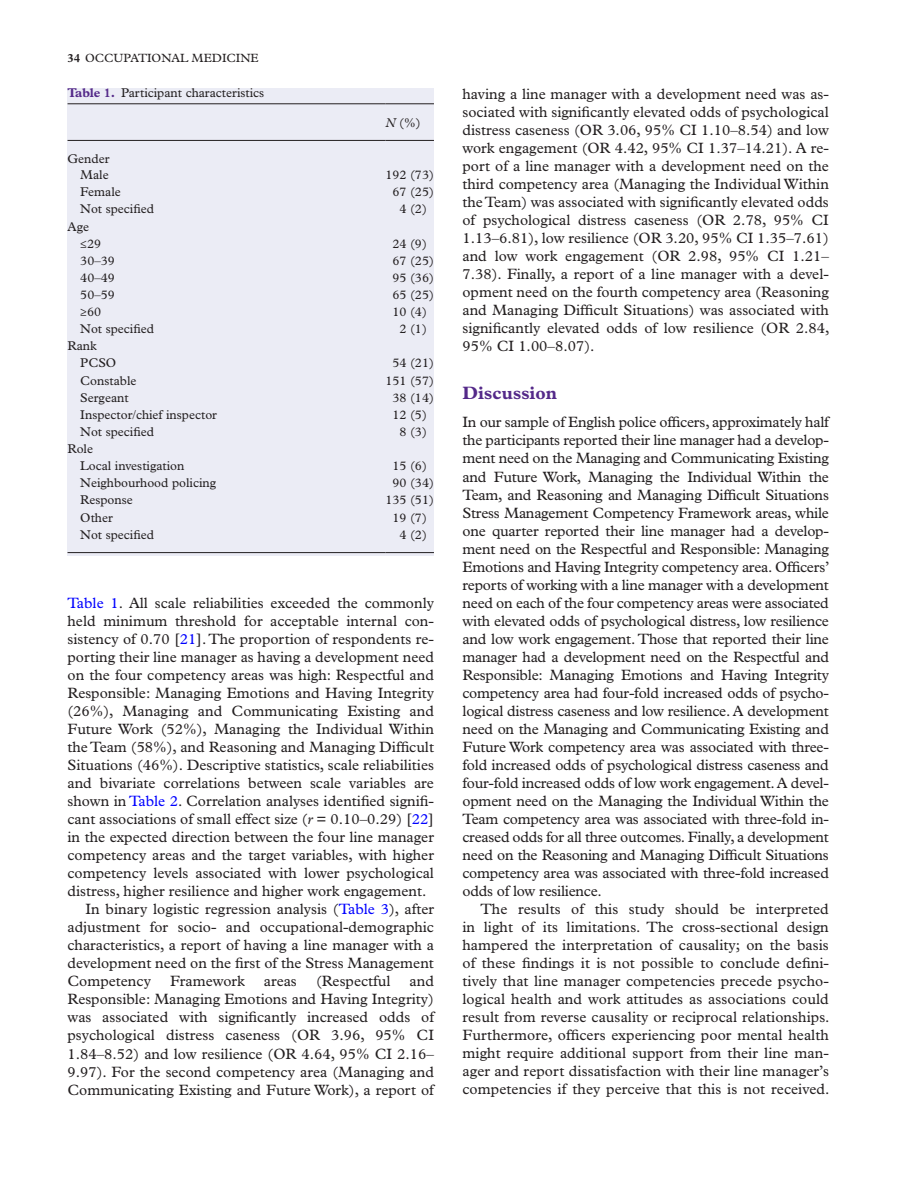
<style>
.page{position:relative;width:919px;height:1187px;background:#fff}
.page>*{position:absolute;margin:0;border:0;box-sizing:border-box;transform-origin:0 0}
.t1{font:700 18px "Plantin Std";color:#542989}
.t2{font:15px/18px "Plantin Std";color:#231f20;text-align:justify}
.t3{font:12.75px/17.1px "Plantin Std";color:#231f20}
.t4{font:12px "Plantin Std";color:#231f20}
.s1{font-weight:700}
.s2{font-weight:700;color:#542989}
.s3{font-style:italic}
.s4{color:#00f}
</style>
<div class="page">
<div style="left:68px;top:88px;width:366px;height:468px;background:#ebecf5"></div>
<hr style="left:68px;top:103px;width:317px;height:1px;background:#231f20">
<hr style="left:68px;top:140px;width:317px;height:1px;background:#231f20">
<hr style="left:385px;top:103px;width:49px;height:1px;background:#231f20">
<hr style="left:385px;top:140px;width:49px;height:1px;background:#231f20">
<hr style="left:68px;top:552px;width:317px;height:1px;background:#231f20">
<hr style="left:385px;top:552px;width:49px;height:1px;background:#231f20">
<p class="t4" style="left:68px;top:51px;width:193px"><span class="s1">34</span> OCCUPATIONAL MEDICINE</p>
<p class="t3" style="left:68px;top:85px;width:198px"><span class="s2">Table 1.</span> Participant characteristics</p>
<p class="t3" style="left:67px;top:151px;width:43px;line-height:16px;text-align:right">Gender<br>Male</p>
<p class="t3" style="left:385px;top:114px;width:37px"><span class="s3">N</span> (%)</p>
<p class="t3" style="left:385px;top:166px;width:50px">192 (73)</p>
<p class="t3" style="left:80px;top:183px;width:42px">Female</p>
<p class="t3" style="left:392px;top:183px;width:43px">67 (25)</p>
<p class="t3" style="left:80px;top:201px;width:75px">Not specified</p>
<p class="t3" style="left:399px;top:201px;width:29px">4 (2)</p>
<p class="t3" style="left:80px;top:218px;width:22px;text-indent:-13px">Age ≤29</p>
<p class="t3" style="left:392px;top:235px;width:36px">24 (9)</p>
<p class="t3" style="left:80px;top:252px;width:36px">30–39</p>
<p class="t3" style="left:392px;top:252px;width:43px">67 (25)</p>
<p class="t3" style="left:80px;top:269px;width:36px">40–49</p>
<p class="t3" style="left:392px;top:269px;width:43px">95 (36)</p>
<p class="t3" style="left:80px;top:286px;width:36px">50–59</p>
<p class="t3" style="left:392px;top:286px;width:43px">65 (25)</p>
<p class="t3" style="left:80px;top:303px;width:22px">≥60</p>
<p class="t3" style="left:392px;top:303px;width:36px">10 (4)</p>
<p class="t3" style="left:80px;top:320px;width:75px">Not specified</p>
<p class="t3" style="left:399px;top:320px;width:29px">2 (1)</p>
<p class="t3" style="left:80px;top:337px;width:37px;text-indent:-13px">Rank<br>PCSO</p>
<p class="t3" style="left:392px;top:355px;width:43px">54 (21)</p>
<p class="t3" style="left:80px;top:372px;width:58px">Constable</p>
<p class="t3" style="left:385px;top:372px;width:50px">151 (57)</p>
<p class="t3" style="left:80px;top:389px;width:50px">Sergeant</p>
<p class="t3" style="left:392px;top:389px;width:43px">38 (14)</p>
<p class="t3" style="left:80px;top:406px;width:138px">Inspector/chief inspector</p>
<p class="t3" style="left:392px;top:406px;width:36px">12 (5)</p>
<p class="t3" style="left:80px;top:423px;width:75px">Not specified</p>
<p class="t3" style="left:399px;top:423px;width:29px">8 (3)</p>
<p class="t3" style="left:80px;top:440px;width:105px;text-indent:-13px">Role<br>Local investigation</p>
<p class="t3" style="left:392px;top:457px;width:36px">15 (6)</p>
<p class="t3" style="left:80px;top:474px;width:137px">Neighbourhood policing</p>
<p class="t3" style="left:392px;top:474px;width:43px">90 (34)</p>
<p class="t3" style="left:80px;top:491px;width:54px">Response</p>
<p class="t3" style="left:385px;top:491px;width:50px">135 (51)</p>
<p class="t3" style="left:80px;top:509px;width:34px">Other</p>
<p class="t3" style="left:392px;top:509px;width:36px">19 (7)</p>
<p class="t3" style="left:80px;top:526px;width:75px">Not specified</p>
<p class="t3" style="left:399px;top:526px;width:29px">4 (2)</p>
<p class="t2" style="left:68px;top:594px;width:368px"><span class="s4">Table 1</span>. All scale reliabilities exceeded the commonly</p>
<p class="t2" style="left:68px;top:612px;width:368px">held minimum threshold for acceptable internal con-</p>
<p class="t2" style="left:68px;top:630px;width:368px">sistency of 0.70 [<span class="s4">21</span>]. The proportion of respondents re-</p>
<p class="t2" style="left:68px;top:648px;width:368px">porting their line manager as having a development need</p>
<p class="t2" style="left:68px;top:666px;width:368px">on the four competency areas was high: Respectful and</p>
<p class="t2" style="left:68px;top:684px;width:368px">Responsible: Managing Emotions and Having Integrity</p>
<p class="t2" style="left:68px;top:702px;width:368px">(26%), Managing and Communicating Existing and</p>
<p class="t2" style="left:68px;top:720px;width:368px">Future Work (52%), Managing the Individual Within</p>
<p class="t2" style="left:68px;top:738px;width:368px">the Team (58%), and Reasoning and Managing Difficult</p>
<p class="t2" style="left:68px;top:756px;width:368px">Situations (46%). Descriptive statistics, scale reliabilities</p>
<p class="t2" style="left:68px;top:774px;width:368px">and bivariate correlations between scale variables are</p>
<p class="t2" style="left:68px;top:792px;width:368px">shown in <span class="s4">Table 2</span>. Correlation analyses identified signifi-</p>
<p class="t2" style="left:68px;top:810px;width:368px">cant associations of small effect size (<span class="s3">r</span> = 0.10–0.29) [<span class="s4">22</span>]</p>
<p class="t2" style="left:68px;top:828px;width:368px">in the expected direction between the four line manager</p>
<p class="t2" style="left:68px;top:846px;width:368px">competency areas and the target variables, with higher</p>
<p class="t2" style="left:68px;top:864px;width:368px">competency levels associated with lower psychological</p>
<p class="t2" style="left:68px;top:882px;width:360px">distress, higher resilience and higher work engagement.</p>
<p class="t2" style="left:86px;top:900px;width:350px">In binary logistic regression analysis (<span class="s4">Table 3</span>), after</p>
<p class="t2" style="left:68px;top:918px;width:368px">adjustment for socio- and occupational-demographic</p>
<p class="t2" style="left:68px;top:936px;width:368px">characteristics, a report of having a line manager with a</p>
<p class="t2" style="left:68px;top:954px;width:368px">development need on the first of the Stress Management</p>
<p class="t2" style="left:68px;top:972px;width:85px">Competency</p>
<p class="t2" style="left:170px;top:972px;width:76px">Framework</p>
<p class="t2" style="left:264px;top:972px;width:34px">areas</p>
<p class="t2" style="left:316px;top:972px;width:76px">(Respectful</p>
<p class="t2" style="left:68px;top:972px;width:368px;text-indent:342px">and Responsible: Managing Emotions and Having Integrity) was associated with significantly increased odds of psychological distress caseness (OR 3.96, 95% CI 1.84–8.52) and low resilience (OR 4.64, 95% CI 2.16– 9.97). For the second competency area (Managing and Communicating Existing and Future Work), a report of</p>
<p class="t2" style="left:462px;top:85px;width:368px">having a line manager with a development need was as&shy;sociated with significantly elevated odds of psychological distress caseness (OR 3.06, 95% CI 1.10–8.54) and low work engagement (OR 4.42, 95% CI 1.37–14.21). A re&shy;port of a line manager with a development need on the third competency area (Managing the Individual Within the Team) was associated with significantly elevated odds of psychological distress caseness (OR 2.78, 95% CI 1.13–6.81), low resilience (OR 3.20, 95% CI 1.35–7.61) and low work engagement (OR 2.98, 95% CI 1.21– 7.38). Finally, a report of a line manager with a devel&shy;opment need on the fourth competency area (Reasoning and Managing Difficult Situations) was associated with significantly elevated odds of low resilience (OR 2.84, 95% CI 1.00–8.07).</p>
<p class="t1" style="left:462px;top:382px;width:96px">Discussion</p>
<p class="t2" style="left:462px;top:413px;width:368px">In our sample of English police officers, approximately half the participants reported their line manager had a develop&shy;ment need on the Managing and Communicating Existing and Future Work, Managing the Individual Within the Team, and Reasoning and Managing Difficult Situations Stress Management Competency Framework areas, while one quarter reported their line manager had a develop&shy;ment need on the Respectful and Responsible: Managing Emotions and Having Integrity competency area. Officers’ reports of working with a line manager with a development need on each of the four competency areas were associated with elevated odds of psychological distress, low resilience and low work engagement. Those that reported their line manager had a development need on the Respectful and Responsible: Managing Emotions and Having Integrity competency area had four-fold increased odds of psycho&shy;logical distress caseness and low resilience. A development need on the Managing and Communicating Existing and Future Work competency area was associated with three&shy;fold increased odds of psychological distress caseness and four-fold increased odds of low work engagement. A devel&shy;opment need on the Managing the Individual Within the Team competency area was associated with three-fold in&shy;creased odds for all three outcomes. Finally, a development need on the Reasoning and Managing Difficult Situations competency area was associated with three-fold increased odds of low resilience.</p>
<p class="t2" style="left:462px;top:899px;width:368px;text-indent:18px">The results of this study should be interpreted in light of its limitations. The cross-sectional design hampered the interpretation of causality; on the basis of these findings it is not possible to conclude defini&shy;tively that line manager competencies precede psycho&shy;logical health and work attitudes as associations could result from reverse causality or reciprocal relationships.<br>Furthermore, officers experiencing poor mental health might require additional support from their line man&shy;ager and report dissatisfaction with their line manager’s competencies if they perceive that this is not received.</p>
</div>
